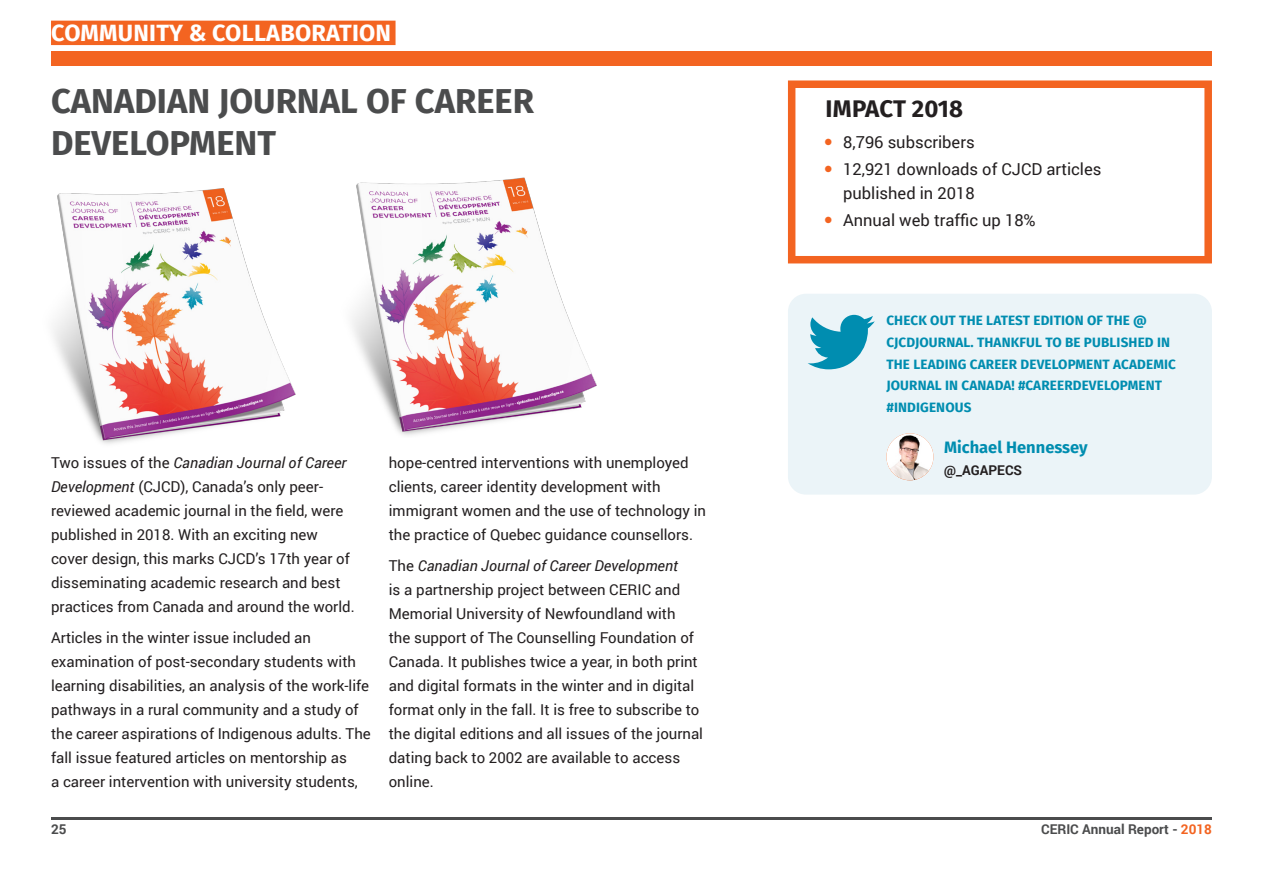
<style>
.page{position:relative;width:1263px;height:893px;background:#fff}
.page>*{position:absolute;margin:0;border:0;box-sizing:border-box;transform-origin:0 0}
.Project_Heading{font:700 34.5px/42px "Fira Sans";color:#4b4c4d}
.Big_Title{font:700 24px "Fira Sans";color:#231f20}
.Big_Heading{font:700 23.4px "Fira Sans";letter-spacing:.01em;color:#fff}
.t1{font:16.5px/24px "Roboto";color:#231f20}
.Body_Text{font:700 16.5px "Fira Sans";color:#008db0}
.CERIC_Body_Text{font:15px/24px "Roboto";color:#231f20}
.Big_Title-2{font:700 13.5px/21.6px "Fira Sans";letter-spacing:.01em;color:#008db0}
.t2{font:700 13.5px "Roboto";color:#4b4c4d}
.Big_Title-3{font:700 13.5px "Roboto";color:#231f20}
.s1{font-style:italic}
.s2{color:#f36421}
</style>
<div class="page">
<div style="left:51px;top:51px;width:1161px;height:14px;background:#f36421"></div>
<hr style="left:51px;top:818px;width:1161px;height:2px;background:#4b4c4d">
<div style="left:51px;top:21px;width:344px;height:24px;background:#f36421"></div>
<div style="left:788px;top:80px;width:424px;height:183px;background:#fff;border:8px solid #f36421"></div>
<div style="left:788px;top:294px;width:424px;height:201px;background:#ebf4f8;border-radius:18px"></div>
<svg style="left:808px;top:315px;width:67px;height:54px"></svg>
<img style="left:886px;top:433px;width:47px;height:47px;border-radius:24px">
<img style="left:53px;top:188px;width:243px;height:256px">
<img style="left:352px;top:177px;width:245px;height:259px">
<p class="Big_Heading" style="left:51px;top:13px;width:341px">COMMUNITY &amp; COLLABORATION</p>
<p class="Project_Heading" style="left:51px;top:77px;width:484px">CANADIAN JOURNAL OF CAREER<br>DEVELOPMENT</p>
<p class="CERIC_Body_Text" style="left:51px;top:450px;width:305px">Two issues of the <span class="s1">Canadian Journal of Career Development</span> (CJCD), Canada’s only peer&shy;reviewed academic journal in the field, were published in 2018. With an exciting new cover design, this marks CJCD’s 17th year of disseminating academic research and best practices from Canada and around the world.</p>
<p class="CERIC_Body_Text" style="left:51px;top:625px;width:321px">Articles in the winter issue included an examination of post-secondary students with learning disabilities, an analysis of the work-life pathways in a rural community and a study of the career aspirations of Indigenous adults. The fall issue featured articles on mentorship as<br>a career intervention with university students,</p>
<p class="CERIC_Body_Text" style="left:389px;top:450px;width:319px">hope-centred interventions with unemployed clients, career identity development with immigrant women and the use of technology in the practice of Quebec guidance counsellors.</p>
<p class="CERIC_Body_Text" style="left:389px;top:553px;width:316px">The <span class="s1">Canadian Journal of Career Development<br></span>is a partnership project between CERIC and Memorial University of Newfoundland with<br>the support of The Counselling Foundation of Canada. It publishes twice a year, in both print and digital formats in the winter and in digital format only in the fall. It is free to subscribe to the digital editions and all issues of the journal dating back to 2002 are available to access online.</p>
<p class="Big_Title" style="left:826px;top:89px;width:139px">IMPACT 2018</p>
<p class="t1" style="left:843px;top:129px;width:133px">8,796 subscribers</p>
<p class="t1" style="left:843px;top:156px;width:260px">12,921 downloads of CJCD articles published in 2018</p>
<p class="t1" style="left:843px;top:208px;width:194px">Annual web traffic up 18%</p>
<p class="Big_Title-2" style="left:886px;top:309px;width:291px">CHECK OUT THE LATEST EDITION OF THE @ CJCDJOURNAL. THANKFUL TO BE PUBLISHED IN THE LEADING CAREER DEVELOPMENT ACADEMIC JOURNAL IN CANADA! #CAREERDEVELOPMENT #INDIGENOUS</p>
<p class="Body_Text" style="left:944px;top:433px;width:145px">Michael Hennessey</p>
<p class="Big_Title-3" style="left:944px;top:461px;width:80px">@_AGAPECS</p>
<p class="t2" style="left:51px;top:819px;width:17px">25</p>
<p class="t2" style="left:1041px;top:819px;width:172px">CERIC Annual Report - <span class="s2">2018</span></p>
</div>
